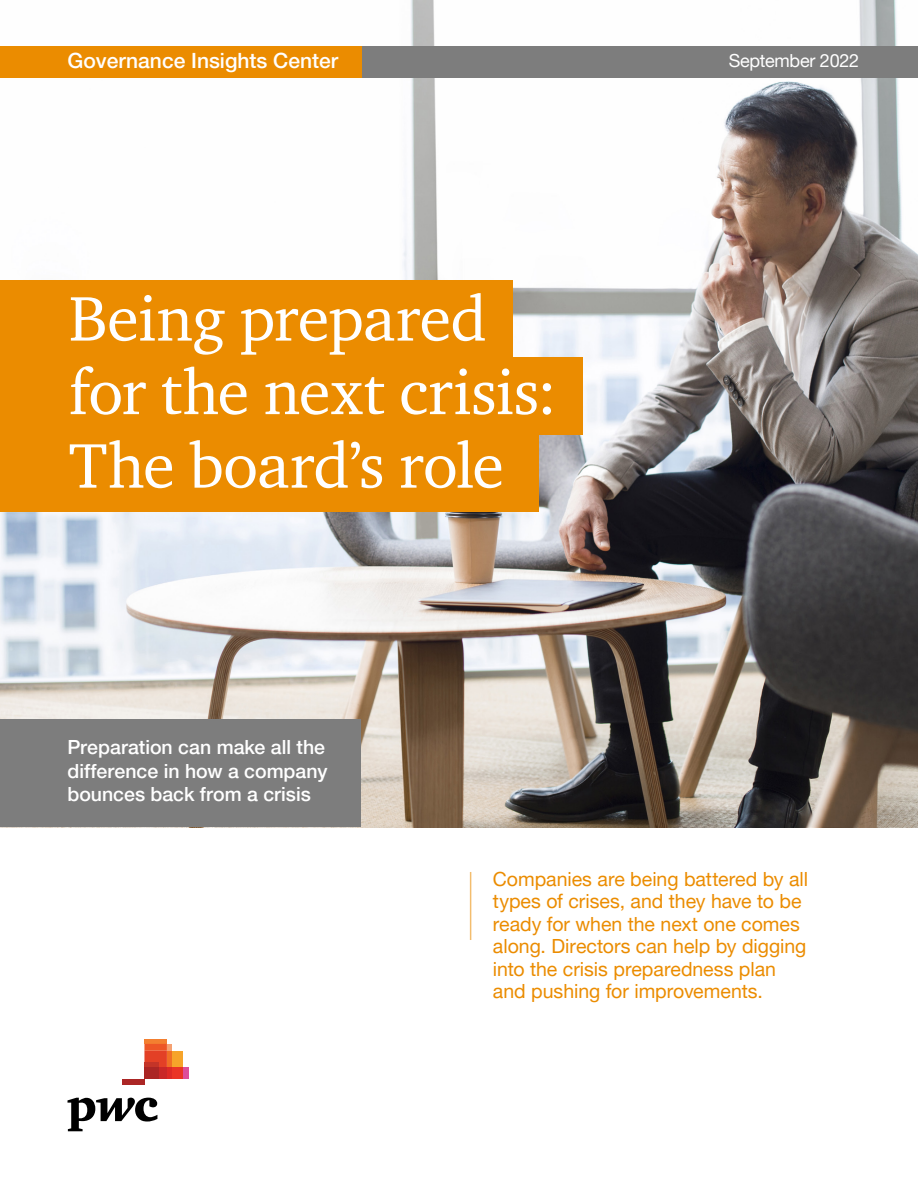
<style>
.page{position:relative;width:918px;height:1188px;background:#fff}
.page>*{position:absolute;margin:0;border:0;box-sizing:border-box;transform-origin:0 0}
.White_header{font:64.5px/73.5px "ITC Charter Com";letter-spacing:-.01em;color:#fff}
.body_copy{font:500 21px "Helvetica Neue LT Pro";color:#fff}
.Body_style_new{font:19.5px/22.5px "Helvetica Neue LT Pro";color:#eb8c00}
.Body_header{font:500 19.5px/23.4px "Helvetica Neue LT Pro";color:#fff}
.Body_header-2{font:18px "Helvetica Neue LT Pro";letter-spacing:-.015em;color:#fff}
</style>
<div class="page">
<img style="left:0;top:0;width:918px;height:827px">
<div style="left:0;top:719px;width:361px;height:108px;background:#7d7d7d"></div>
<svg style="left:68px;top:1098px;width:89px;height:33px"></svg>
<div style="left:183px;top:1068px;width:5px;height:11px;background:#dd4e9a"></div>
<hr style="left:144px;top:1040px;width:23px;height:4px;background:#f37f30">
<div style="left:171px;top:1051px;width:12px;height:17px;background:#f6a42a"></div>
<div style="left:171px;top:1068px;width:12px;height:11px;background:#ea3426"></div>
<hr style="left:167px;top:1068px;width:4px;height:11px;background:#dd2a26">
<svg style="left:144px;top:1044px;width:27px;height:24px"></svg>
<div style="left:159px;top:1068px;width:8px;height:11px;background:#c92828"></div>
<div style="left:144px;top:1062px;width:15px;height:6px;background:#c43428"></div>
<div style="left:144px;top:1068px;width:15px;height:11px;background:#ab2625"></div>
<div style="left:122px;top:1079px;width:22px;height:6px;background:#ab2625"></div>
<div style="left:362px;top:46px;width:556px;height:32px;background:#7d7d7d"></div>
<div style="left:0;top:280px;width:513px;height:78px;background:#eb8c00"></div>
<div style="left:0;top:434px;width:538px;height:78px;background:#eb8c00"></div>
<div style="left:0;top:357px;width:583px;height:78px;background:#eb8c00"></div>
<hr style="left:470px;top:872px;width:1px;height:68px;background:#eb8c00">
<div style="left:0;top:46px;width:362px;height:32px;background:#eb8c00"></div>
<p class="body_copy" style="left:68px;top:48px;width:272px">Governance Insights Center</p>
<p class="White_header" style="left:69px;top:281px;width:490px">Being prepared for the next crisis:</p>
<p class="White_header" style="left:69px;top:428px;width:437px">The board’s role</p>
<p class="Body_header" style="left:68px;top:735px;width:261px">Preparation can make all the difference in how a company bounces back from a crisis</p>
<p class="Body_header-2" style="left:729px;top:50px;width:132px">September 2022</p>
<p class="Body_style_new" style="left:493px;top:867px;width:317px">Companies are being battered by all types of crises, and they have to be ready for when the next one comes along. Directors can help by digging into the crisis preparedness plan and pushing for improvements.</p>
</div>
